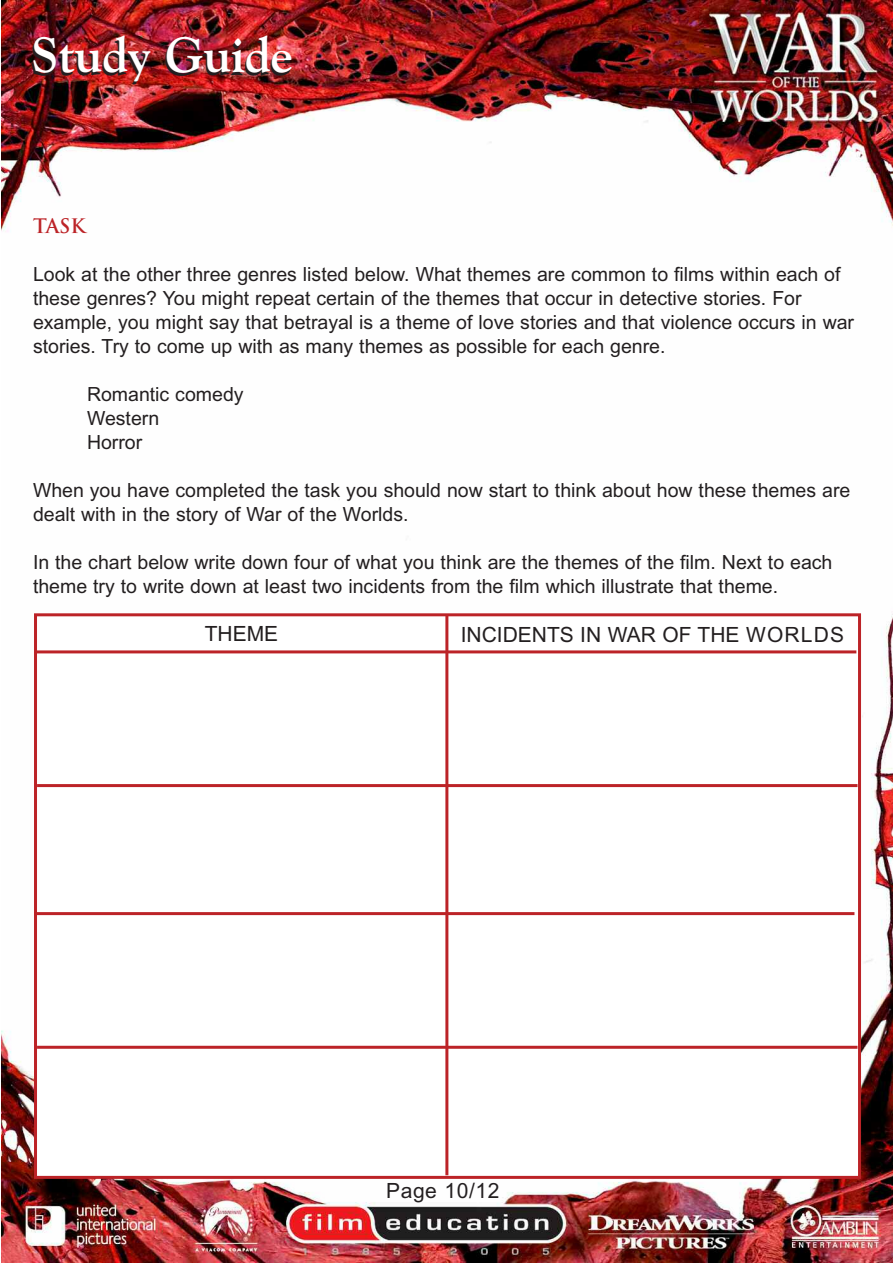
<style>
.page{position:relative;width:893px;height:1263px;background:#fff}
.page>*{position:absolute;margin:0;border:0;box-sizing:border-box;transform-origin:0 0}
.t1{font:700 49.5px "Goudy Old Style BT";color:#fff}
.t2{font:21px "Arial CE";color:#231f20}
.t3{font:19.5px/24px "Arial CE";color:#231f20}
.t4{font:700 19.5px "Trajan";color:#bc2327}
</style>
<div class="page">
<img style="left:2px;top:0;width:891px;height:1263px">
<div style="left:36px;top:615px;width:823px;height:562px;background:#fff"></div>
<div style="left:34px;top:613px;width:827px;height:566px;border:3px solid #bc2327"></div>
<hr style="left:445px;top:614px;width:3px;height:561px;background:#bc2327">
<hr style="left:36px;top:650px;width:820px;height:3px;background:#bc2327">
<hr style="left:34px;top:912px;width:820px;height:3px;background:#bc2327">
<hr style="left:37px;top:784px;width:820px;height:3px;background:#bc2327">
<hr style="left:37px;top:1046px;width:820px;height:3px;background:#bc2327">
<h1 class="t1" style="left:31px;top:36px;width:263px">Study Guide</h1>
<p class="t4" style="left:33px;top:215px;width:54px">TASK</p>
<p class="t3" style="left:33px;top:264px;width:823px">Look at the other three genres listed below. What themes are common to films within each of these genres? You might repeat certain of the themes that occur in detective stories. For example, you might say that betrayal is a theme of love stories and that violence occurs in war stories. Try to come up with as many themes as possible for each genre.</p>
<p class="t3" style="left:87px;top:384px;width:158px">Romantic comedy<br>Western<br>Horror</p>
<p class="t3" style="left:33px;top:480px;width:819px">When you have completed the task you should now start to think about how these themes are dealt with in the story of War of the Worlds.</p>
<p class="t3" style="left:33px;top:552px;width:801px">In the chart below write down four of what you think are the themes of the film. Next to each theme try to write down at least two incidents from the film which illustrate that theme.</p>
<p class="t2" style="left:205px;top:626px;width:75px">THEME</p>
<p class="t2" style="left:461px;top:627px;width:385px">INCIDENTS IN WAR OF THE WORLDS</p>
<p class="t2" style="left:386px;top:1183px;width:115px">Page 10/12</p>
</div>
